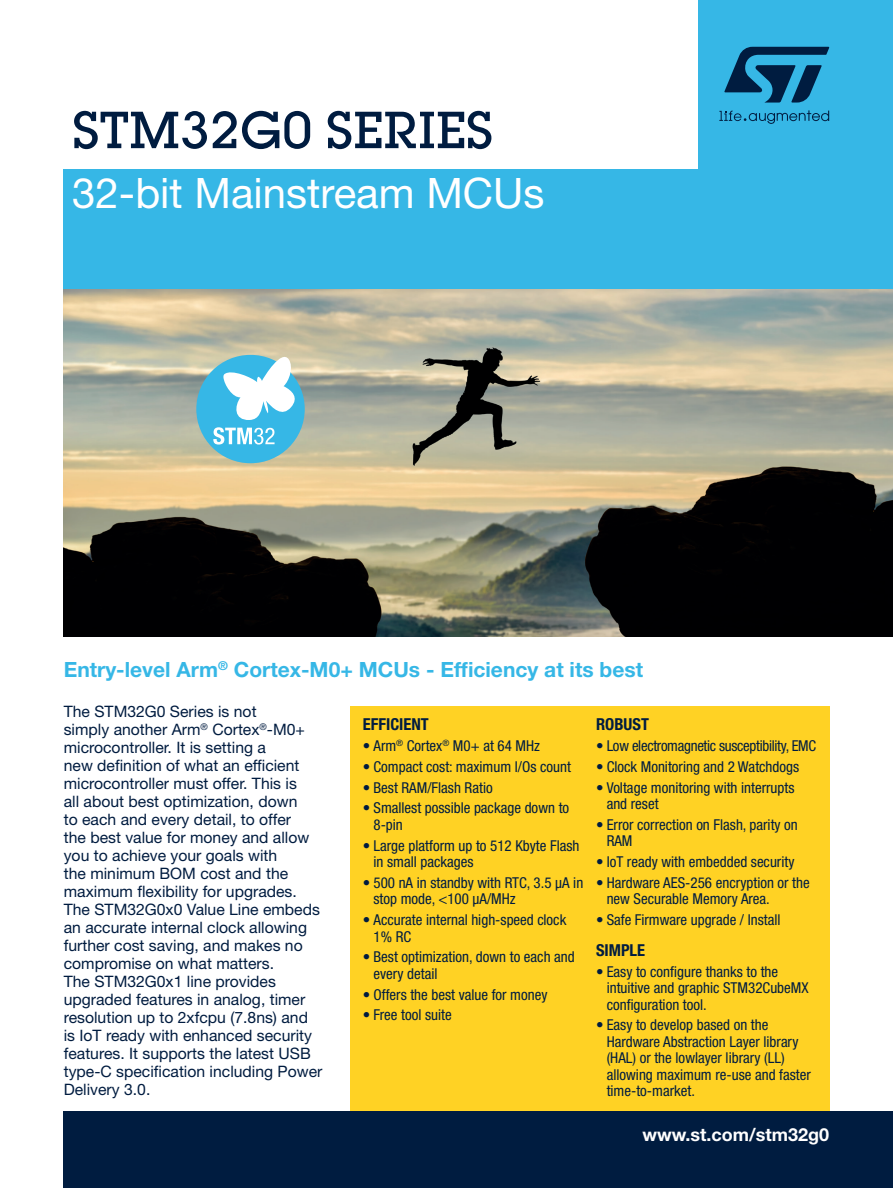
<style>
.page{position:relative;width:893px;height:1188px;background:#fff}
.page>*{position:absolute;margin:0;border:0;box-sizing:border-box;transform-origin:0 0}
.TITLE_LEVEL1_BLUE{font:500 51px "Lubalin Graph Std";color:#001c40}
.TITLE_LEVEL2_WHITE{font:42px "Helvetica Neue LT Std";color:#fff}
.SUBCROSS_TITLE{font:700 21px "Helvetica Neue LT Std";color:#36b7e6}
.URL{font:700 18px "Helvetica Neue LT Std";color:#fff}
.TITLE_LEVEL1_BLUE-2{font:700 condensed 16.5px "Helvetica Neue LT Std";color:#001c40}
.INTRODUCTION{font:15.75px/18px "Helvetica Neue LT Std";color:#001c40}
.t1{font:condensed 15px/16.5px "Helvetica Neue LT Std";color:#001c40}
.t2{font:condensed 15px "Helvetica Neue LT Std";letter-spacing:-.02em;color:#001c40}
</style>
<div class="page">
<div style="left:698px;top:0;width:195px;height:627px;background:#36b7e6"></div>
<div style="left:64px;top:169px;width:829px;height:458px;background:#36b7e6"></div>
<svg style="left:724px;top:47px;width:105px;height:56px"></svg>
<svg style="left:719px;top:110px;width:110px;height:14px"></svg>
<img style="left:64px;top:290px;width:829px;height:347px">
<div style="left:350px;top:706px;width:479px;height:435px;background:#ffd224"></div>
<div style="left:64px;top:1111px;width:829px;height:77px;background:#001c40"></div>
<div style="left:196px;top:355px;width:109px;height:108px;background:#36b7e6;border-radius:50%"></div>
<svg style="left:223px;top:349px;width:76px;height:71px"></svg>
<svg style="left:213px;top:427px;width:62px;height:18px"></svg>
<p class="TITLE_LEVEL1_BLUE" style="left:72px;top:98px;width:422px">STM32G0 SERIES</p>
<p class="TITLE_LEVEL2_WHITE" style="left:72px;top:168px;width:474px">32-bit Mainstream MCUs</p>
<p class="SUBCROSS_TITLE" style="left:64px;top:657px;width:581px">Entry-level Arm<sup>®</sup> Cortex-M0+ MCUs - Efficiency at its best</p>
<p class="INTRODUCTION" style="left:64px;top:702px;width:260px">The STM32G0 Series is not<br>simply another Arm<sup>®</sup> Cortex<sup>®</sup>-M0+ microcontroller. It is setting a<br>new definition of what an efficient microcontroller must offer. This is<br>all about best optimization, down<br>to each and every detail, to offer<br>the best value for money and allow you to achieve your goals with<br>the minimum BOM cost and the maximum flexibility for upgrades.<br>The STM32G0x0 Value Line embeds an accurate internal clock allowing further cost saving, and makes no compromise on what matters.<br>The STM32G0x1 line provides upgraded features in analog, timer resolution up to 2xfcpu (7.8ns) and is IoT ready with enhanced security features. It supports the latest USB type-C specification including Power<br>Delivery 3.0.</p>
<p class="TITLE_LEVEL1_BLUE-2" style="left:363px;top:715px;width:67px">EFFICIENT</p>
<p class="t1" style="left:363px;top:737px;width:179px">• Arm<sup>®</sup> Cortex<sup>®</sup> M0+ at 64 MHz</p>
<p class="t1" style="left:363px;top:758px;width:210px">• Compact cost: maximum I/Os count</p>
<p class="t1" style="left:363px;top:779px;width:131px">• Best RAM/Flash Ratio</p>
<p class="t1" style="left:373px;top:800px;width:197px;text-indent:-11px">• Smallest possible package down to<br>8-pin</p>
<p class="t1" style="left:373px;top:837px;width:208px;text-indent:-11px">• Large platform up to 512 Kbyte Flash in small packages</p>
<p class="t1" style="left:373px;top:874px;width:211px;text-indent:-11px">• 500 nA in standby with RTC, 3.5 μA in stop mode, &lt;100 μA/MHz</p>
<p class="t1" style="left:373px;top:911px;width:194px;text-indent:-11px">• Accurate internal high-speed clock<br>1% RC</p>
<p class="t1" style="left:373px;top:949px;width:203px;text-indent:-11px">• Best optimization, down to each and every detail</p>
<p class="t1" style="left:363px;top:986px;width:186px">• Offers the best value for money</p>
<p class="t1" style="left:363px;top:1007px;width:90px">• Free tool suite</p>
<p class="TITLE_LEVEL1_BLUE-2" style="left:596px;top:715px;width:54px">ROBUST</p>
<p class="t2" style="left:596px;top:737px;width:222px">• Low electromagnetic susceptibility, EMC</p>
<p class="t1" style="left:596px;top:758px;width:205px">• Clock Monitoring and 2 Watchdogs</p>
<p class="t1" style="left:607px;top:779px;width:189px;text-indent:-11px">• Voltage monitoring with interrupts and reset</p>
<p class="t1" style="left:607px;top:816px;width:193px;text-indent:-11px">• Error correction on Flash, parity on<br>RAM</p>
<p class="t1" style="left:596px;top:853px;width:200px">• IoT ready with embedded security</p>
<p class="t1" style="left:607px;top:874px;width:205px;text-indent:-11px">• Hardware AES-256 encryption or the new Securable Memory Area.</p>
<p class="t1" style="left:596px;top:911px;width:186px">• Safe Firmware upgrade / Install</p>
<p class="TITLE_LEVEL1_BLUE-2" style="left:596px;top:940px;width:51px">SIMPLE</p>
<p class="t1" style="left:607px;top:963px;width:203px;text-indent:-11px">• Easy to configure thanks to the intuitive and graphic STM32CubeMX configuration tool.</p>
<p class="t1" style="left:607px;top:1017px;width:206px;text-indent:-11px">• Easy to develop based on the<br>Hardware Abstraction Layer library (HAL) or the lowlayer library (LL) allowing maximum re-use and faster time-to-market.</p>
<p class="URL" style="left:643px;top:1124px;width:188px">www.st.com/stm32g0</p>
</div>
